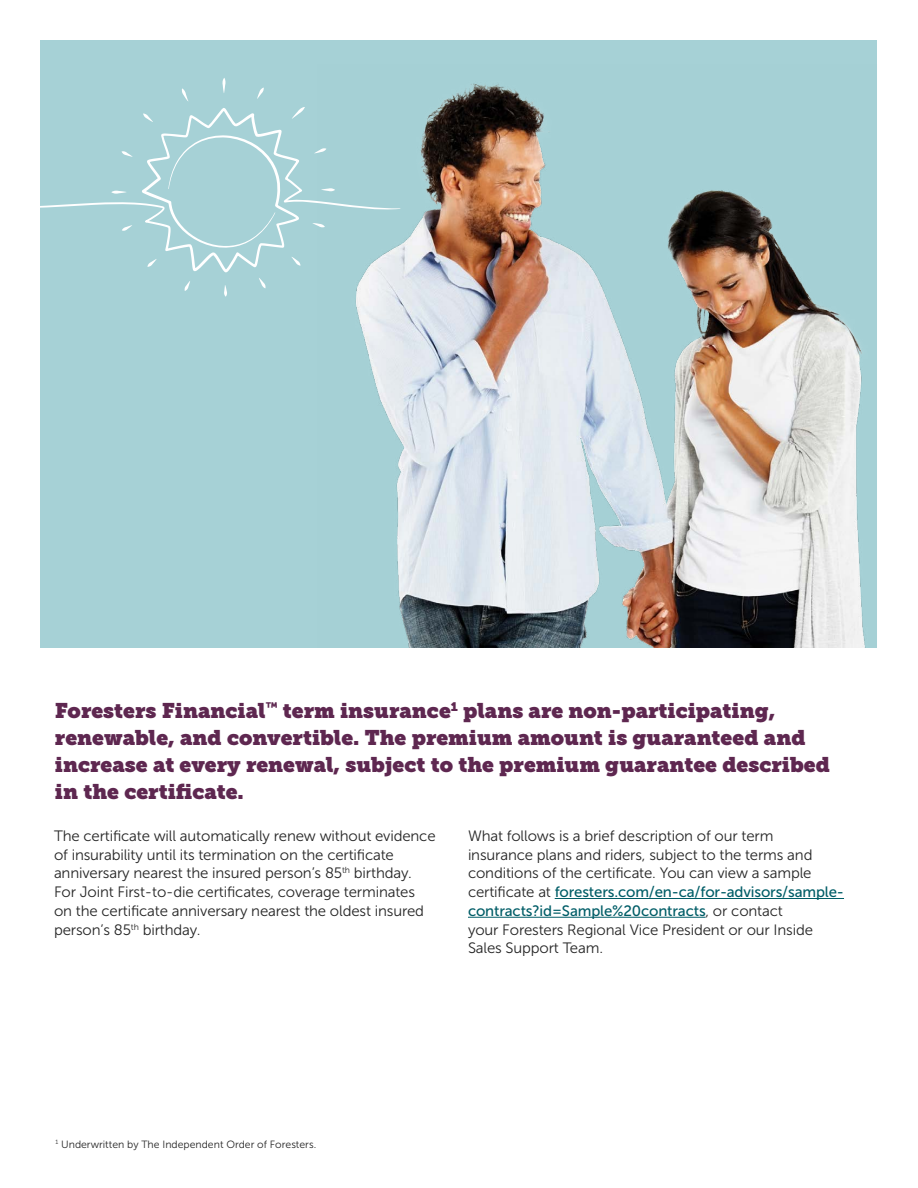
<style>
.page{position:relative;width:918px;height:1188px;background:#fff}
.page>*{position:absolute;margin:0;border:0;box-sizing:border-box;transform-origin:0 0}
.t1{font:21px/27px "Museo Slab";color:#5e2750}
.t2{font:15px/18.8px "Museo Sans 300";letter-spacing:-.01em;color:#252525}
.t3{font:15px/18.8px "Museo Sans 500";letter-spacing:-.01em;color:#005d67}
.t4{font:10.5px "Museo Sans 300";color:#252525}
.s1{font-family:"Museo Sans 300";color:#252525}
</style>
<div class="page">
<hr style="left:555px;top:898px;width:289px;height:1px;background:#005d67">
<hr style="left:468px;top:917px;width:238px;height:1px;background:#005d67">
<div style="left:40px;top:40px;width:838px;height:608px;background:#a6d1d6"></div>
<svg style="left:182px;top:88px;width:6px;height:13px"></svg>
<svg style="left:222px;top:78px;width:4px;height:15px"></svg>
<svg style="left:257px;top:88px;width:7px;height:11px"></svg>
<svg style="left:184px;top:281px;width:6px;height:10px"></svg>
<svg style="left:224px;top:285px;width:3px;height:12px"></svg>
<svg style="left:259px;top:278px;width:7px;height:10px"></svg>
<svg style="left:40px;top:107px;width:278px;height:165px"></svg>
<img style="left:318px;top:65px;width:560px;height:583px">
<h1 class="t1" style="left:55px;top:697px;width:777px">Foresters Financial<sup>™</sup> term insurance<sup>1</sup> plans are non-participating, renewable, and convertible. The premium amount is guaranteed and increase at every renewal, subject to the premium guarantee described in the certificate.</h1>
<p class="t2" style="left:54px;top:826px;width:383px">The certificate will automatically renew without evidence of insurability until its termination on the certificate anniversary nearest the insured person’s 85<sup>th</sup> birthday.<br>For Joint First-to-die certificates, coverage terminates on the certificate anniversary nearest the oldest insured person’s 85<sup>th</sup> birthday.</p>
<p class="t2" style="left:468px;top:826px;width:346px">What follows is a brief description of our term insurance plans and riders, subject to the terms and conditions of the certificate. You can view a sample</p>
<p class="t3" style="left:468px;top:883px;width:378px"><span class="s1">certificate at</span> foresters.com/en-ca/for-advisors/sample&shy;contracts?id=Sample%20contracts<span class="s1">, or contact</span></p>
<p class="t2" style="left:468px;top:920px;width:347px">your Foresters Regional Vice President or our Inside<br>Sales Support Team.</p>
<p class="t4" style="left:56px;top:1139px;width:262px"><sup>1</sup> Underwritten by The Independent Order of Foresters.</p>
</div>
